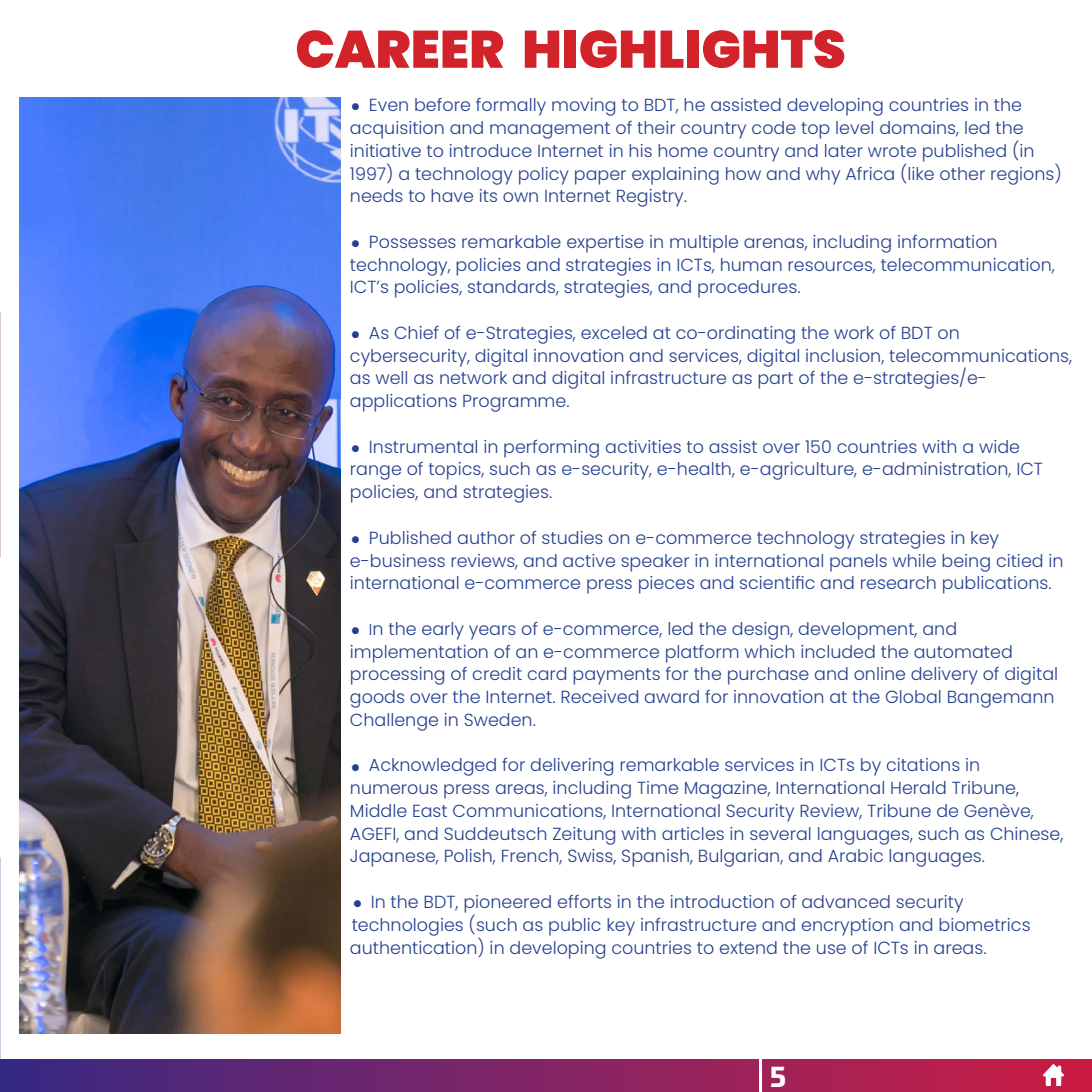
<style>
.page{position:relative;width:1092px;height:1092px;background:#fff}
.page>*{position:absolute;margin:0;border:0;box-sizing:border-box;transform-origin:0 0}
.t1{font:900 52.5px "Poppins";color:#d2232a}
.t2{font:700 29.75px "Prometo";color:#fff}
.t3{font:300 17.5px/22.8px "Poppins";color:#25408f}
.s1{font-weight:400;font-size:28px}
.s2{font-size:15.75px}
</style>
<div class="page">
<div style="left:0;top:1059px;width:1091px;height:32px;background:linear-gradient(to right,#382983,#cd1f46)"></div>
<hr style="left:759px;top:1057px;width:2px;height:34px;background:#fff">
<img style="left:1043px;top:1064px;width:20px;height:21px">
<img style="left:20px;top:97px;width:320px;height:936px">
<h1 class="t1" style="left:295px;top:19px;width:552px">CAREER HIGHLIGHTS</h1>
<p class="t3" style="left:350px;top:94px;width:713px"><span class="s1">•</span> Even before formally moving to BDT, he assisted developing countries in the acquisition and management of their country code top level domains, led the initiative to introduce Internet in his home country and later wrote published (in 1997) a technology policy paper explaining how and why Africa (like other regions) needs to have its own Internet Registry.</p>
<p class="t3" style="left:350px;top:230px;width:706px"><span class="s1">•</span> Possesses remarkable expertise in multiple arenas, including information technology, policies and strategies in ICTs, human resources, telecommunication,<br>ICT’s policies, standards, strategies, and procedures.</p>
<p class="t3" style="left:350px;top:321px;width:723px"><span class="s1">•</span> As Chief of e-Strategies, exceled at co-ordinating the work of BDT on cybersecurity, digital innovation and services, digital inclusion, telecommunications, as well as network and digital infrastructure as part of the e-strategies/e&shy;applications Programme.</p>
<p class="t3" style="left:350px;top:435px;width:694px"><span class="s1">•</span> Instrumental in performing activities to assist over 150 countries with a wide range of topics, such as e-security, e-health, e-agriculture, e-administration, ICT policies, and strategies.</p>
<p class="t3" style="left:350px;top:526px;width:715px"><span class="s1">•</span> Published author of studies on e-commerce technology strategies in key e-business reviews, and active speaker in international panels while being citied in international e-commerce press pieces and scientific and research publications.</p>
<p class="t3" style="left:350px;top:617px;width:709px"><span class="s1">•</span> <span class="s2">I</span>n the early years of e-commerce, led the design, development, and implementation of an e-commerce platform which included the automated processing of credit card payments for the purchase and online delivery of digital goods over the Internet. Received award for innovation at the Global Bangemann Challenge in Sweden.</p>
<p class="t3" style="left:350px;top:754px;width:715px"><span class="s1">•</span> Acknowledged for delivering remarkable services in ICTs by citations in numerous press areas, including Time Magazine, International Herald Tribune, Middle East Communications, International Security Review, Tribune de Genève, AGEFI, and Suddeutsch Zeitung with articles in several languages, such as Chinese, Japanese, Polish, French, Swiss, Spanish, Bulgarian, and Arabic languages.</p>
<p class="t3" style="left:350px;top:890px;width:682px"><span class="s1">•</span> In the BDT, pioneered efforts in the introduction of advanced security technologies (such as public key infrastructure and encryption and biometrics authentication) in developing countries to extend the use of ICTs in areas.</p>
<h2 class="t2" style="left:770px;top:1057px;width:18px">5</h2>
</div>
